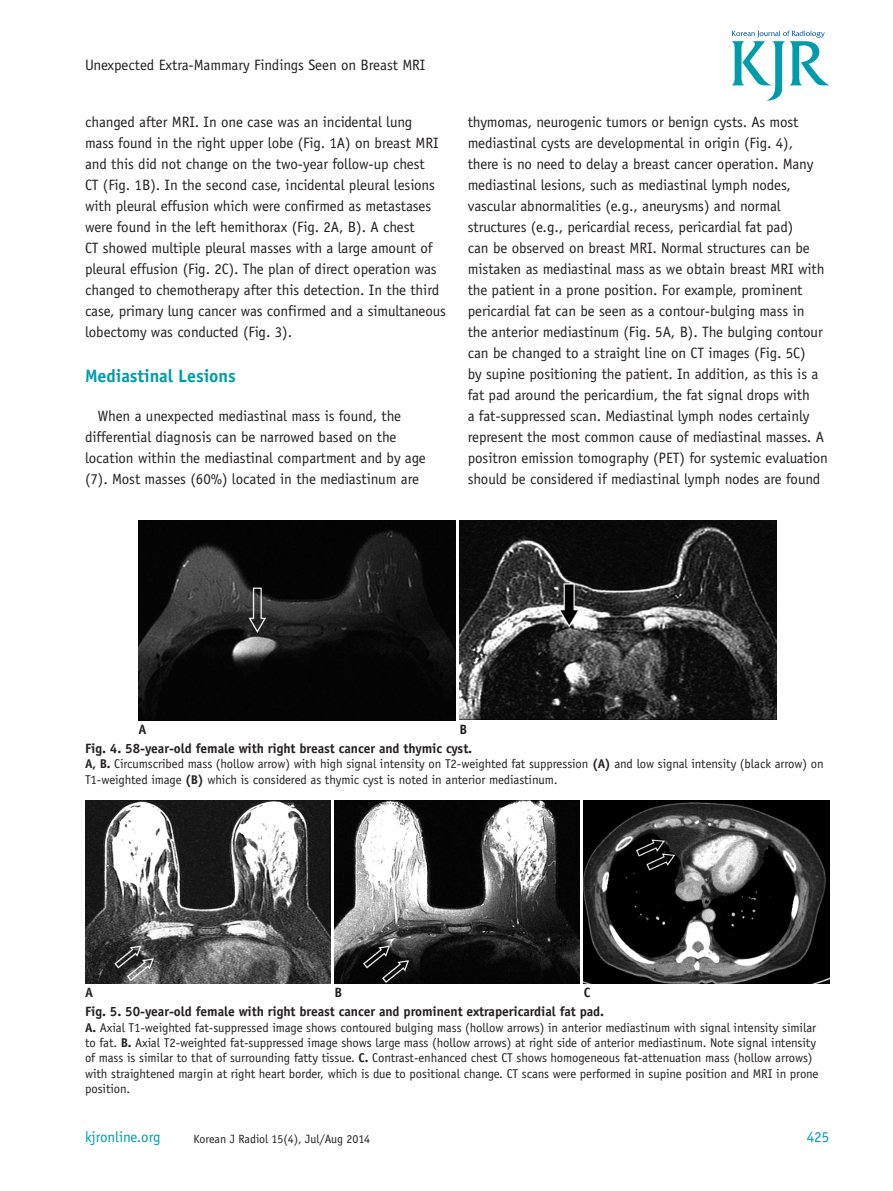
<style>
.page{position:relative;width:893px;height:1191px;background:#fff}
.page>*{position:absolute;margin:0;border:0;box-sizing:border-box;transform-origin:0 0}
.큰제목{font:700 18px "Officina Sans Std";letter-spacing:-.005em;color:#009caa}
.본문{font:15px/21px "Officina Sans Std";letter-spacing:-.005em;color:#231f20}
.t1{font:15px "Officina Sans Std";letter-spacing:-.005em;color:#009caa}
.그림제목{font:700 13.5px "Officina Sans Std";letter-spacing:-.005em;color:#231f20}
.그림제목-2{font:12.75px/15.3px "Officina Sans Std";letter-spacing:-.005em;color:#231f20}
.t2{font:12px "Officina Sans Std";letter-spacing:-.005em;color:#231f20}
.s1{font-weight:700}
</style>
<div class="page">
<svg style="left:732px;top:31px;width:97px;height:70px"></svg>
<img style="left:139px;top:520px;width:316px;height:200px">
<img style="left:460px;top:520px;width:316px;height:200px">
<img style="left:85px;top:801px;width:245px;height:182px">
<img style="left:334px;top:801px;width:246px;height:182px">
<img style="left:584px;top:801px;width:245px;height:182px">
<p class="본문" style="left:85px;top:54px;width:342px">Unexpected Extra-Mammary Findings Seen on Breast MRI</p>
<p class="본문" style="left:85px;top:112px;width:363px">changed after MRI. In one case was an incidental lung<br>mass found in the right upper lobe (Fig. 1A) on breast MRI and this did not change on the two-year follow-up chest<br>CT (Fig. 1B). In the second case, incidental pleural lesions with pleural effusion which were confirmed as metastases were found in the left hemithorax (Fig. 2A, B). A chest<br>CT showed multiple pleural masses with a large amount of pleural effusion (Fig. 2C). The plan of direct operation was changed to chemotherapy after this detection. In the third case, primary lung cancer was confirmed and a simultaneous lobectomy was conducted (Fig. 3).</p>
<p class="큰제목" style="left:85px;top:364px;width:152px">Mediastinal Lesions</p>
<p class="본문" style="left:85px;top:406px;width:342px;text-indent:13px">When a unexpected mediastinal mass is found, the differential diagnosis can be narrowed based on the location within the mediastinal compartment and by age (7). Most masses (60%) located in the mediastinum are</p>
<p class="본문" style="left:468px;top:112px;width:362px">thymomas, neurogenic tumors or benign cysts. As most mediastinal cysts are developmental in origin (Fig. 4),<br>there is no need to delay a breast cancer operation. Many mediastinal lesions, such as mediastinal lymph nodes, vascular abnormalities (e.g., aneurysms) and normal structures (e.g., pericardial recess, pericardial fat pad)<br>can be observed on breast MRI. Normal structures can be mistaken as mediastinal mass as we obtain breast MRI with the patient in a prone position. For example, prominent pericardial fat can be seen as a contour-bulging mass in<br>the anterior mediastinum (Fig. 5A, B). The bulging contour can be changed to a straight line on CT images (Fig. 5C)<br>by supine positioning the patient. In addition, as this is a fat pad around the pericardium, the fat signal drops with<br>a fat-suppressed scan. Mediastinal lymph nodes certainly represent the most common cause of mediastinal masses. A positron emission tomography (PET) for systemic evaluation should be considered if mediastinal lymph nodes are found</p>
<p class="그림제목" style="left:138px;top:720px;width:10px">A</p>
<p class="그림제목" style="left:459px;top:720px;width:9px">B</p>
<p class="그림제목" style="left:85px;top:739px;width:389px">Fig. 4. 58-year-old female with right breast cancer and thymic cyst.</p>
<p class="그림제목-2" style="left:85px;top:756px;width:740px"><span class="s1">A, B.</span> Circumscribed mass (hollow arrow) with high signal intensity on T2-weighted fat suppression <span class="s1">(A)</span> and low signal intensity (black arrow) on<br>T1-weighted image <span class="s1">(B)</span> which is considered as thymic cyst is noted in anterior mediastinum.</p>
<p class="그림제목" style="left:85px;top:984px;width:10px">A</p>
<p class="그림제목" style="left:334px;top:984px;width:9px">B</p>
<p class="그림제목" style="left:584px;top:984px;width:8px">C</p>
<p class="그림제목" style="left:85px;top:1003px;width:521px">Fig. 5. 50-year-old female with right breast cancer and prominent extrapericardial fat pad.</p>
<p class="그림제목-2" style="left:85px;top:1019px;width:735px"><span class="s1">A.</span> Axial T1-weighted fat-suppressed image shows contoured bulging mass (hollow arrows) in anterior mediastinum with signal intensity similar to fat. <span class="s1">B.</span> Axial T2-weighted fat-suppressed image shows large mass (hollow arrows) at right side of anterior mediastinum. Note signal intensity of mass is similar to that of surrounding fatty tissue. <span class="s1">C.</span> Contrast-enhanced chest CT shows homogeneous fat-attenuation mass (hollow arrows) with straightened margin at right heart border, which is due to positional change. CT scans were performed in supine position and MRI in prone position.</p>
<p class="t1" style="left:85px;top:1128px;width:77px">kjronline.org</p>
<p class="t2" style="left:194px;top:1132px;width:178px">Korean J Radiol 15(4), Jul/Aug 2014</p>
<p class="t1" style="left:807px;top:1128px;width:24px">425</p>
</div>
